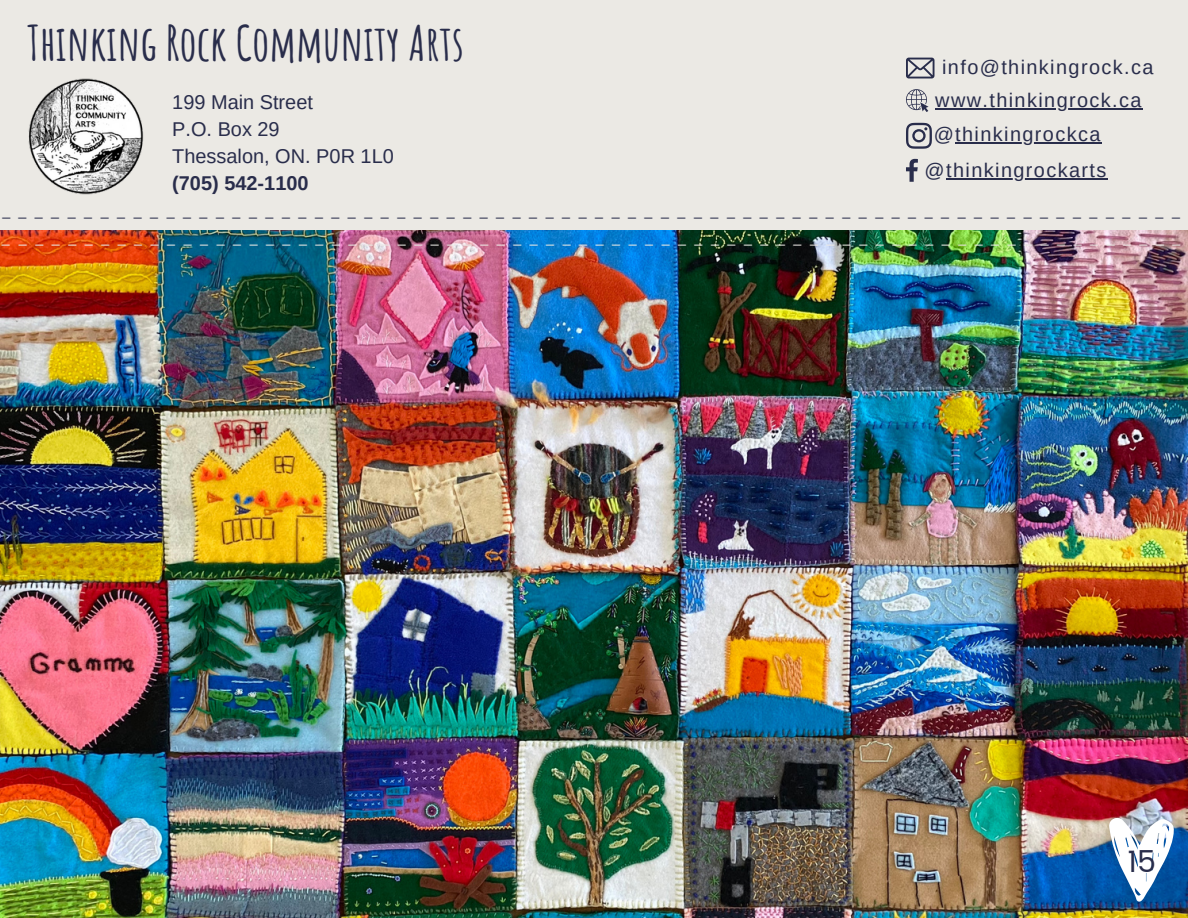
<style>
.page{position:relative;width:1188px;height:918px;background:#ebe9e4}
.page>*{position:absolute;margin:0;border:0;box-sizing:border-box;transform-origin:0 0}
.t1{font:700 48px "Amatic SC";color:#292d4b}
.t2{font:30px "Poppins";color:#292d4b}
.t3{font:19.95px "Arimo";letter-spacing:.07em;color:#292d4b}
.t4{font:19.95px "Arimo";color:#292d4b}
.t5{font:700 19.95px "Arimo";color:#292d4b}
.t6{font:300 16.05px "Poppins";color:#ebe9e4}
.t7{font:300 16.05px "Poppins";color:#292d4b}
</style>
<div class="page">
<svg style="left:906px;top:123px;width:26px;height:26px"></svg>
<hr style="left:955px;top:142px;width:147px;height:1px;background:#292d4b">
<svg style="left:906px;top:159px;width:12px;height:22px"></svg>
<hr style="left:946px;top:178px;width:162px;height:1px;background:#292d4b">
<svg style="left:906px;top:89px;width:22px;height:23px"></svg>
<hr style="left:935px;top:109px;width:208px;height:1px;background:#292d4b">
<svg style="left:906px;top:58px;width:28px;height:20px"></svg>
<img style="left:0;top:231px;width:1188px;height:687px">
<svg style="left:1109px;top:815px;width:66px;height:87px;background:#97b4d2"></svg>
<img style="left:28px;top:78px;width:116px;height:117px">
<p class="t1" style="left:27px;top:12px;width:438px">Thinking Rock Community Arts</p>
<p class="t4" style="left:172px;top:91px;width:142px">199 Main Street</p>
<p class="t3" style="left:172px;top:118px;width:109px">P.O. Box 29</p>
<p class="t4" style="left:172px;top:145px;width:223px">Thessalon, ON. P0R 1L0</p>
<p class="t5" style="left:172px;top:172px;width:138px">(705) 542-1100</p>
<p class="t3" style="left:942px;top:56px;width:213px">info@thinkingrock.ca</p>
<p class="t3" style="left:935px;top:89px;width:208px">www.thinkingrock.ca</p>
<p class="t3" style="left:934px;top:123px;width:168px">@thinkingrockca</p>
<p class="t3" style="left:925px;top:159px;width:183px">@thinkingrockarts</p>
<p class="t7" style="left:-1px;top:202px;width:1185px">________________________________________________________________________</p>
<p class="t6" style="left:0;top:229px;width:1185px">________________________________________________________________________</p>
<p class="t2" style="left:1127px;top:844px;width:30px">15</p>
</div>
